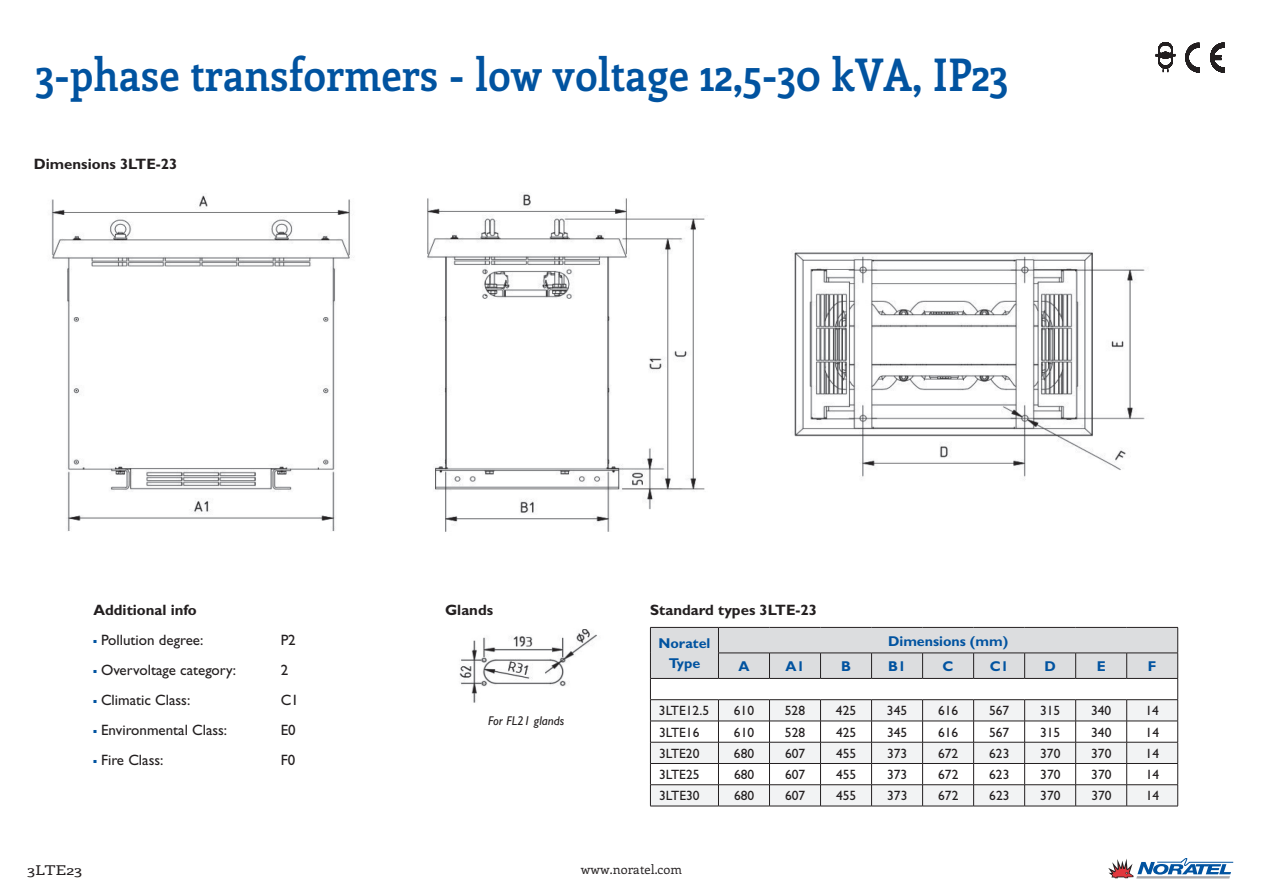
<style>
.page{position:relative;width:1263px;height:893px;background:#fff}
.page>*{position:absolute;margin:0;border:0;box-sizing:border-box;transform-origin:0 0}
.Hovedtittel{font:700 45px "Enriqueta";color:#0153a0;scale:.9 1}
.Teknisk_tekst{font:15px "Gill Sans";color:#231f20}
.Teknisk_overskrift{font:700 15px "Gill Sans";color:#231f20}
.Teknisk_overskrift_h{font:700 14.25px "Gill Sans";color:#0153a0}
.Teknisk_overskrift-2{font:700 14.25px "Gill Sans";color:#0153a0}
.SU_tab{font:13.5px "Gill Sans";color:#231f20}
.Typetekst{font:13.5px "Gill Sans";color:#231f20}
.t1{font:13.5px "Enriqueta";color:#231f20;scale:1.3 1}
.t2{font:12.75px "Enriqueta";color:#231f20}
.Billedtekst{font:italic 12.75px "Gill Sans";color:#231f20}
</style>
<div class="page">
<img style="left:51px;top:195px;width:303px;height:336px">
<svg style="left:1155px;top:43px;width:20px;height:28px"></svg>
<svg style="left:1185px;top:43px;width:40px;height:30px"></svg>
<img style="left:427px;top:194px;width:281px;height:338px">
<hr style="left:718px;top:806px;width:51px;height:1px;background:#231f20">
<hr style="left:769px;top:806px;width:51px;height:1px;background:#231f20">
<hr style="left:820px;top:806px;width:51px;height:1px;background:#231f20">
<hr style="left:871px;top:806px;width:51px;height:1px;background:#231f20">
<hr style="left:922px;top:806px;width:52px;height:1px;background:#231f20">
<hr style="left:974px;top:806px;width:51px;height:1px;background:#231f20">
<hr style="left:1025px;top:806px;width:51px;height:1px;background:#231f20">
<hr style="left:1076px;top:806px;width:51px;height:1px;background:#231f20">
<hr style="left:1127px;top:806px;width:51px;height:1px;background:#231f20">
<hr style="left:650px;top:806px;width:68px;height:1px;background:#231f20">
<svg style="left:650px;top:627px;width:528px;height:179px"></svg>
<hr style="left:650px;top:699px;width:68px;height:1px;background:#231f20">
<hr style="left:718px;top:699px;width:51px;height:1px;background:#231f20">
<hr style="left:769px;top:699px;width:51px;height:1px;background:#231f20">
<hr style="left:820px;top:699px;width:51px;height:1px;background:#231f20">
<hr style="left:871px;top:699px;width:51px;height:1px;background:#231f20">
<hr style="left:922px;top:699px;width:52px;height:1px;background:#231f20">
<hr style="left:974px;top:699px;width:51px;height:1px;background:#231f20">
<hr style="left:1025px;top:699px;width:51px;height:1px;background:#231f20">
<hr style="left:1076px;top:699px;width:51px;height:1px;background:#231f20">
<hr style="left:1127px;top:699px;width:51px;height:1px;background:#231f20">
<img style="left:459px;top:629px;width:138px;height:74px">
<svg style="left:1108px;top:858px;width:125px;height:20px"></svg>
<img style="left:794px;top:252px;width:351px;height:225px">
<p class="Hovedtittel" style="left:36px;top:43px;width:1081px">3-phase transformers - low voltage 12,5-30 kVA, IP23</p>
<p class="Teknisk_overskrift" style="left:34px;top:155px;width:145px">Dimensions 3LTE-23</p>
<p class="Teknisk_overskrift" style="left:94px;top:601px;width:105px">Additional info</p>
<p class="Teknisk_tekst" style="left:94px;top:631px;width:111px"><sup>■</sup> Pollution degree:</p>
<p class="Teknisk_tekst" style="left:94px;top:661px;width:144px"><sup>■</sup> Overvoltage category:</p>
<p class="Teknisk_tekst" style="left:94px;top:691px;width:98px"><sup>■</sup> Climatic Class:</p>
<p class="Teknisk_tekst" style="left:94px;top:721px;width:135px"><sup>■</sup> Environmental Class:</p>
<p class="Teknisk_tekst" style="left:94px;top:751px;width:71px"><sup>■</sup> Fire Class:</p>
<p class="Teknisk_tekst" style="left:281px;top:631px;width:17px">P2</p>
<p class="Teknisk_tekst" style="left:281px;top:661px;width:9px">2</p>
<p class="Teknisk_tekst" style="left:281px;top:691px;width:20px">C1</p>
<p class="Teknisk_tekst" style="left:281px;top:721px;width:16px">E0</p>
<p class="Teknisk_tekst" style="left:281px;top:751px;width:16px">F0</p>
<p class="Teknisk_overskrift" style="left:445px;top:601px;width:50px">Glands</p>
<p class="Teknisk_overskrift" style="left:650px;top:601px;width:168px">Standard types 3LTE-23</p>
<p class="Billedtekst" style="left:488px;top:713px;width:78px">For FL21 glands</p>
<p class="Teknisk_overskrift-2" style="left:658px;top:635px;width:53px">Noratel</p>
<p class="Teknisk_overskrift-2" style="left:669px;top:655px;width:33px">Type</p>
<p class="Teknisk_overskrift_h" style="left:888px;top:632px;width:122px">Dimensions (mm)</p>
<p class="Teknisk_overskrift_h" style="left:738px;top:658px;width:13px">A</p>
<p class="Teknisk_overskrift_h" style="left:785px;top:658px;width:20px">A1</p>
<p class="Teknisk_overskrift_h" style="left:841px;top:658px;width:11px">B</p>
<p class="Teknisk_overskrift_h" style="left:888px;top:658px;width:19px">B1</p>
<p class="Teknisk_overskrift_h" style="left:943px;top:658px;width:12px">C</p>
<p class="Teknisk_overskrift_h" style="left:990px;top:658px;width:20px">C1</p>
<p class="Teknisk_overskrift_h" style="left:1044px;top:658px;width:13px">D</p>
<p class="Teknisk_overskrift_h" style="left:1097px;top:658px;width:11px">E</p>
<p class="Teknisk_overskrift_h" style="left:1148px;top:658px;width:10px">F</p>
<p class="Typetekst" style="left:659px;top:703px;width:52px">3LTE12.5</p>
<p class="SU_tab" style="left:734px;top:703px;width:22px">610</p>
<p class="SU_tab" style="left:785px;top:703px;width:22px">528</p>
<p class="SU_tab" style="left:836px;top:703px;width:22px">425</p>
<p class="SU_tab" style="left:887px;top:703px;width:22px">345</p>
<p class="SU_tab" style="left:938px;top:703px;width:22px">616</p>
<p class="SU_tab" style="left:989px;top:703px;width:22px">567</p>
<p class="SU_tab" style="left:1040px;top:703px;width:22px">315</p>
<p class="SU_tab" style="left:1091px;top:703px;width:22px">340</p>
<p class="SU_tab" style="left:1145px;top:703px;width:15px">14</p>
<p class="Typetekst" style="left:659px;top:724px;width:42px">3LTE16</p>
<p class="SU_tab" style="left:734px;top:724px;width:22px">610</p>
<p class="SU_tab" style="left:785px;top:724px;width:22px">528</p>
<p class="SU_tab" style="left:836px;top:724px;width:22px">425</p>
<p class="SU_tab" style="left:887px;top:724px;width:22px">345</p>
<p class="SU_tab" style="left:938px;top:724px;width:22px">616</p>
<p class="SU_tab" style="left:989px;top:724px;width:22px">567</p>
<p class="SU_tab" style="left:1040px;top:724px;width:22px">315</p>
<p class="SU_tab" style="left:1091px;top:724px;width:22px">340</p>
<p class="SU_tab" style="left:1145px;top:724px;width:15px">14</p>
<p class="Typetekst" style="left:659px;top:746px;width:42px">3LTE20</p>
<p class="SU_tab" style="left:734px;top:746px;width:22px">680</p>
<p class="SU_tab" style="left:785px;top:746px;width:22px">607</p>
<p class="SU_tab" style="left:836px;top:746px;width:22px">455</p>
<p class="SU_tab" style="left:887px;top:746px;width:22px">373</p>
<p class="SU_tab" style="left:938px;top:746px;width:22px">672</p>
<p class="SU_tab" style="left:989px;top:746px;width:22px">623</p>
<p class="SU_tab" style="left:1040px;top:746px;width:22px">370</p>
<p class="SU_tab" style="left:1091px;top:746px;width:22px">370</p>
<p class="SU_tab" style="left:1146px;top:746px;width:15px">14</p>
<p class="Typetekst" style="left:659px;top:767px;width:42px">3LTE25</p>
<p class="SU_tab" style="left:734px;top:767px;width:22px">680</p>
<p class="SU_tab" style="left:785px;top:767px;width:22px">607</p>
<p class="SU_tab" style="left:836px;top:767px;width:22px">455</p>
<p class="SU_tab" style="left:887px;top:767px;width:22px">373</p>
<p class="SU_tab" style="left:938px;top:767px;width:22px">672</p>
<p class="SU_tab" style="left:989px;top:767px;width:22px">623</p>
<p class="SU_tab" style="left:1040px;top:767px;width:22px">370</p>
<p class="SU_tab" style="left:1091px;top:767px;width:22px">370</p>
<p class="SU_tab" style="left:1146px;top:767px;width:15px">14</p>
<p class="Typetekst" style="left:659px;top:788px;width:42px">3LTE30</p>
<p class="SU_tab" style="left:734px;top:788px;width:22px">680</p>
<p class="SU_tab" style="left:785px;top:788px;width:22px">607</p>
<p class="SU_tab" style="left:836px;top:788px;width:22px">455</p>
<p class="SU_tab" style="left:887px;top:788px;width:22px">373</p>
<p class="SU_tab" style="left:938px;top:788px;width:22px">672</p>
<p class="SU_tab" style="left:989px;top:788px;width:22px">623</p>
<p class="SU_tab" style="left:1040px;top:788px;width:22px">370</p>
<p class="SU_tab" style="left:1091px;top:788px;width:22px">370</p>
<p class="SU_tab" style="left:1146px;top:788px;width:15px">14</p>
<p class="t1" style="left:27px;top:861px;width:44px">3LTE23</p>
<p class="t2" style="left:581px;top:861px;width:103px">www.noratel.com</p>
</div>
